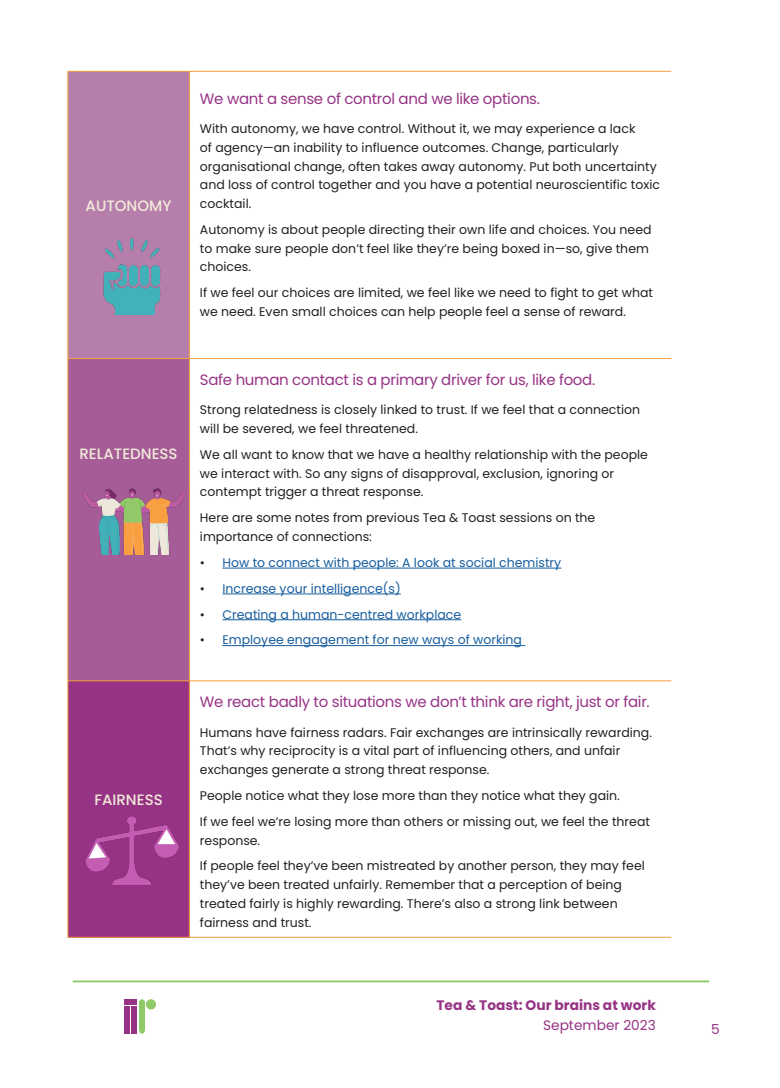
<style>
.page{position:relative;width:780px;height:1088px;background:#fff}
.page>*{position:absolute;margin:0;border:0;box-sizing:border-box;transform-origin:0 0}
._401_Intro{font:15px "Poppins";letter-spacing:-.02em;color:#963385}
._406_Table_header{font:500 15px "Poppins";color:#f2eada}
.t1{font:700 13.75px "Poppins";color:#963385}
.t2{font:13.75px "Poppins";color:#963385}
._001_Body_text{font:12.5px/18.8px "Poppins";color:#231f20}
.t3{font:12.5px "Poppins";color:#175d9e}
.s1{color:#231f20}
</style>
<div class="page">
<hr style="left:73px;top:980px;width:636px;height:2px;background:#8fca68">
<div style="left:124px;top:1006px;width:5px;height:27px;background:#963385"></div>
<div style="left:132px;top:1006px;width:5px;height:27px;background:#963385"></div>
<div style="left:124px;top:999px;width:13px;height:5px;background:#963385"></div>
<div style="left:139px;top:1002px;width:5px;height:29px;background:#8fca68"></div>
<svg style="left:139px;top:999px;width:5px;height:3px"></svg>
<div style="left:146px;top:999px;width:10px;height:10px;background:#8fca68;border-radius:50%"></div>
<div style="left:68px;top:71px;width:121px;height:287px;background:#b67fab"></div>
<div style="left:68px;top:358px;width:121px;height:323px;background:#a55c97"></div>
<div style="left:68px;top:681px;width:121px;height:256px;background:#963385"></div>
<hr style="left:67px;top:71px;width:122px;height:1px;background:#f8a041">
<hr style="left:67px;top:72px;width:1px;height:286px;background:#f8a041">
<hr style="left:189px;top:71px;width:482px;height:1px;background:#f8a041">
<hr style="left:189px;top:72px;width:1px;height:286px;background:#f8a041">
<hr style="left:67px;top:358px;width:122px;height:1px;background:#f8a041">
<hr style="left:67px;top:359px;width:1px;height:321px;background:#f8a041">
<hr style="left:189px;top:358px;width:482px;height:1px;background:#f8a041">
<hr style="left:189px;top:359px;width:1px;height:321px;background:#f8a041">
<hr style="left:67px;top:680px;width:122px;height:1px;background:#f8a041">
<hr style="left:67px;top:681px;width:1px;height:256px;background:#f8a041">
<hr style="left:189px;top:680px;width:482px;height:1px;background:#f8a041">
<hr style="left:189px;top:681px;width:1px;height:256px;background:#f8a041">
<hr style="left:67px;top:937px;width:122px;height:1px;background:#f8a041">
<hr style="left:189px;top:937px;width:482px;height:1px;background:#f8a041">
<img style="left:103px;top:237px;width:58px;height:78px">
<img style="left:83px;top:488px;width:102px;height:67px">
<hr style="left:222px;top:568px;width:339px;height:1px;background:#175d9e">
<hr style="left:222px;top:594px;width:179px;height:1px;background:#175d9e">
<hr style="left:222px;top:619px;width:239px;height:1px;background:#175d9e">
<hr style="left:222px;top:645px;width:303px;height:1px;background:#175d9e">
<img style="left:85px;top:816px;width:94px;height:69px">
<p class="_406_Table_header" style="left:86px;top:197px;width:87px">AUTONOMY</p>
<p class="_406_Table_header" style="left:79px;top:445px;width:100px">RELATEDNESS</p>
<p class="_406_Table_header" style="left:94px;top:791px;width:70px">FAIRNESS</p>
<p class="_401_Intro" style="left:200px;top:90px;width:341px">We want a sense of control and we like options.</p>
<p class="_001_Body_text" style="left:200px;top:119px;width:461px">With autonomy, we have control. Without it, we may experience a lack<br>of agency—an inability to influence outcomes. Change, particularly organisational change, often takes away autonomy. Put both uncertainty and loss of control together and you have a potential neuroscientific toxic cocktail.</p>
<p class="_001_Body_text" style="left:200px;top:220px;width:453px">Autonomy is about people directing their own life and choices. You need to make sure people don’t feel like they’re being boxed in—so, give them choices.</p>
<p class="_001_Body_text" style="left:200px;top:284px;width:454px">If we feel our choices are limited, we feel like we need to fight to get what we need. Even small choices can help people feel a sense of reward.</p>
<p class="_401_Intro" style="left:200px;top:371px;width:397px">Safe human contact is a primary driver for us, like food.</p>
<p class="_001_Body_text" style="left:200px;top:401px;width:441px">Strong relatedness is closely linked to trust. If we feel that a connection will be severed, we feel threatened.</p>
<p class="_001_Body_text" style="left:200px;top:445px;width:449px">We all want to know that we have a healthy relationship with the people we interact with. So any signs of disapproval, exclusion, ignoring or contempt trigger a threat response.</p>
<p class="_001_Body_text" style="left:200px;top:508px;width:397px">Here are some notes from previous Tea &amp; Toast sessions on the importance of connections:</p>
<p class="t3" style="left:200px;top:555px;width:363px"><span class="s1">•</span> How to connect with people: A look at social chemistry</p>
<p class="t3" style="left:200px;top:581px;width:202px"><span class="s1">•</span> Increase your intelligence(s)</p>
<p class="t3" style="left:200px;top:607px;width:263px"><span class="s1">•</span> Creating a human-centred workplace</p>
<p class="t3" style="left:200px;top:633px;width:323px"><span class="s1">•</span> Employee engagement for new ways of working</p>
<p class="_401_Intro" style="left:200px;top:693px;width:451px">We react badly to situations we don’t think are right, just or fair.</p>
<p class="_001_Body_text" style="left:200px;top:723px;width:453px">Humans have fairness radars. Fair exchanges are intrinsically rewarding.<br>That’s why reciprocity is a vital part of influencing others, and unfair exchanges generate a strong threat response.</p>
<p class="_001_Body_text" style="left:200px;top:786px;width:421px">People notice what they lose more than they notice what they gain.</p>
<p class="_001_Body_text" style="left:200px;top:812px;width:451px">If we feel we’re losing more than others or missing out, we feel the threat response.</p>
<p class="_001_Body_text" style="left:200px;top:857px;width:446px">If people feel they’ve been mistreated by another person, they may feel they’ve been treated unfairly. Remember that a perception of being treated fairly is highly rewarding. There’s also a strong link between fairness and trust.</p>
<p class="t1" style="left:436px;top:997px;width:221px">Tea &amp; Toast: Our brains at work</p>
<p class="t2" style="left:543px;top:1017px;width:114px">September 2023</p>
<p class="t2" style="left:711px;top:1021px;width:10px">5</p>
</div>
